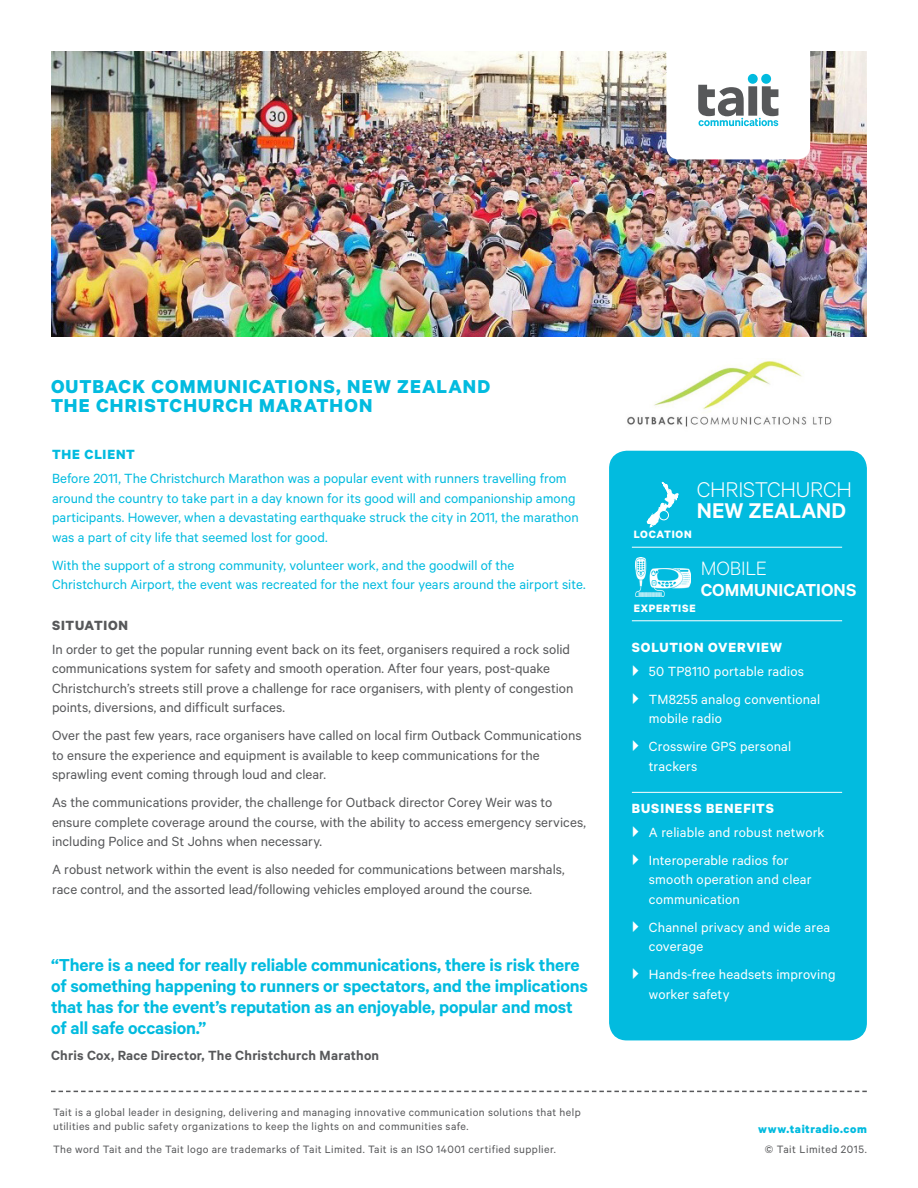
<style>
.page{position:relative;width:918px;height:1188px;background:#fff}
.page>*{position:absolute;margin:0;border:0;box-sizing:border-box;transform-origin:0 0}
.Sub_Header_B__Standa{font:300 24px/21px "Calibre";letter-spacing:-.015em;color:#fff}
.Sub_Header_B__Standa-2{font:300 21.75px "Calibre";letter-spacing:-.005em;color:#fff}
.Chapter_Header{font:700 21px/19.4px "Calibre";letter-spacing:.05em;color:#02bbdf}
.t1{font:600 19.5px/21px "Calibre";letter-spacing:-.01em;color:#02bbdf}
.Sub_Header_B__Standa-3{font:600 19.5px "Calibre";letter-spacing:.005em;color:#fff}
.Body_Copy{font:15px/19.5px "Calibre";color:#57585a}
.Body_Copy-2{font:15px/19.5px "Calibre";color:#02bbdf}
.t2{font:15px/19.5px "Calibre";letter-spacing:.01em;color:#fff}
.Body_Copy-3{font:600 15px "Calibre";letter-spacing:.015em;color:#57585a}
.Sub_Header_B__Standa-4{font:700 15px "Calibre";letter-spacing:.06em;color:#fff}
.Sub_Header_B__Standa-5{font:700 15px "Calibre";letter-spacing:.06em;color:#02bbdf}
.Sub_Header_B__Standa-6{font:700 15px "Calibre";letter-spacing:.045em;color:#57585a}
.URL_Footer{font:700 12.75px "Calibre";letter-spacing:.045em;color:#02bbdf}
.Fine_Print_Caption{font:12px/14.2px "Calibre";letter-spacing:.035em;color:#57585a}
.Sub_Header_B__Standa-7{font:700 12px "Calibre";letter-spacing:.06em;color:#fff}
.s1{font-weight:600}
</style>
<div class="page">
<img style="left:51px;top:51px;width:816px;height:286px">
<div style="left:610px;top:451px;width:256px;height:589px;background:#02bbdf;border-radius:17px"></div>
<div style="left:609px;top:451px;width:258px;height:589px;border:2px solid #02bbdf;border-radius:17px"></div>
<hr style="left:632px;top:547px;width:210px;height:1px;background:#fff">
<hr style="left:632px;top:621px;width:210px;height:1px;background:#fff">
<hr style="left:632px;top:792px;width:210px;height:1px;background:#fff">
<img style="left:627px;top:360px;width:205px;height:67px">
<svg style="left:647px;top:482px;width:32px;height:45px"></svg>
<div style="left:659px;top:511px;width:10px;height:9px;background:#02bbdf;border-radius:50%"></div>
<div style="left:659px;top:510px;width:10px;height:10px;border:1px solid #fff;border-radius:50%"></div>
<svg style="left:51px;top:1091px;width:816px;height:1px"></svg>
<div style="left:666px;top:33px;width:144px;height:126px;background:#fff;border-radius:13px"></div>
<svg style="left:698px;top:74px;width:80px;height:52px"></svg>
<img style="left:636px;top:557px;width:55px;height:40px">
<p class="Chapter_Header" style="left:51px;top:376px;width:441px">OUTBACK COMMUNICATIONS, NEW ZEALAND<br>THE CHRISTCHURCH MARATHON</p>
<p class="Sub_Header_B__Standa-5" style="left:52px;top:446px;width:84px">THE CLIENT</p>
<p class="Body_Copy-2" style="left:52px;top:468px;width:528px">Before 2011, The Christchurch Marathon was a popular event with runners travelling from around the country to take part in a day known for its good will and companionship among participants. However, when a devastating earthquake struck the city in 2011, the marathon was a part of city life that seemed lost for good.</p>
<p class="Body_Copy-2" style="left:52px;top:555px;width:535px">With the support of a strong community, volunteer work, and the goodwill of the<br>Christchurch Airport, the event was recreated for the next four years around the airport site.</p>
<p class="Sub_Header_B__Standa-6" style="left:52px;top:616px;width:78px">SITUATION</p>
<p class="Body_Copy" style="left:52px;top:639px;width:523px">In order to get the popular running event back on its feet, organisers required a rock solid communications system for safety and smooth operation. After four years, post-quake Christchurch’s streets still prove a challenge for race organisers, with plenty of congestion points, diversions, and difficult surfaces.</p>
<p class="Body_Copy" style="left:52px;top:725px;width:531px">Over the past few years, race organisers have called on local firm Outback Communications to ensure the experience and equipment is available to keep communications for the sprawling event coming through loud and clear.</p>
<p class="Body_Copy" style="left:52px;top:792px;width:535px">As the communications provider, the challenge for Outback director Corey Weir was to ensure complete coverage around the course, with the ability to access emergency services, including Police and St Johns when necessary.</p>
<p class="Body_Copy" style="left:52px;top:859px;width:514px">A robust network within the event is also needed for communications between marshals, race control, and the assorted lead/following vehicles employed around the course.</p>
<p class="t1" style="left:51px;top:954px;width:538px">“There is a need for really reliable communications, there is risk there of something happening to runners or spectators, and the implications that has for the event’s reputation as an enjoyable, popular and most of all safe occasion.”</p>
<p class="Body_Copy-3" style="left:51px;top:1046px;width:330px">Chris Cox, Race Director, The Christchurch Marathon</p>
<p class="Sub_Header_B__Standa" style="left:697px;top:478px;width:157px">CHRISTCHURCH<br><span class="s1">NEW ZEALAND</span></p>
<p class="Sub_Header_B__Standa-7" style="left:634px;top:527px;width:60px">LOCATION</p>
<p class="Sub_Header_B__Standa-2" style="left:701px;top:556px;width:68px">MOBILE</p>
<p class="Sub_Header_B__Standa-3" style="left:701px;top:579px;width:157px">COMMUNICATIONS</p>
<p class="Sub_Header_B__Standa-7" style="left:634px;top:601px;width:64px">EXPERTISE</p>
<p class="Sub_Header_B__Standa-4" style="left:632px;top:638px;width:152px">SOLUTION OVERVIEW</p>
<p class="t2" style="left:649px;top:661px;width:157px">50 TP8110 portable radios</p>
<p class="t2" style="left:649px;top:689px;width:173px">TM8255 analog conventional mobile radio</p>
<p class="t2" style="left:649px;top:736px;width:144px">Crosswire GPS personal trackers</p>
<p class="Sub_Header_B__Standa-4" style="left:632px;top:799px;width:144px">BUSINESS BENEFITS</p>
<p class="t2" style="left:649px;top:822px;width:177px">A reliable and robust network</p>
<p class="t2" style="left:649px;top:850px;width:164px">Interoperable radios for smooth operation and clear communication</p>
<p class="t2" style="left:649px;top:917px;width:183px">Channel privacy and wide area coverage</p>
<p class="t2" style="left:649px;top:964px;width:188px">Hands-free headsets improving worker safety</p>
<p class="Fine_Print_Caption" style="left:53px;top:1105px;width:529px">Tait is a global leader in designing, delivering and managing innovative communication solutions that help utilities and public safety organizations to keep the lights on and communities safe.</p>
<p class="Fine_Print_Caption" style="left:53px;top:1142px;width:504px">The word Tait and the Tait logo are trademarks of Tait Limited. Tait is an ISO 14001 certified supplier.</p>
<p class="Fine_Print_Caption" style="left:765px;top:1142px;width:103px">© Tait Limited 2015.</p>
<p class="URL_Footer" style="left:758px;top:1122px;width:110px">www.taitradio.com</p>
</div>
